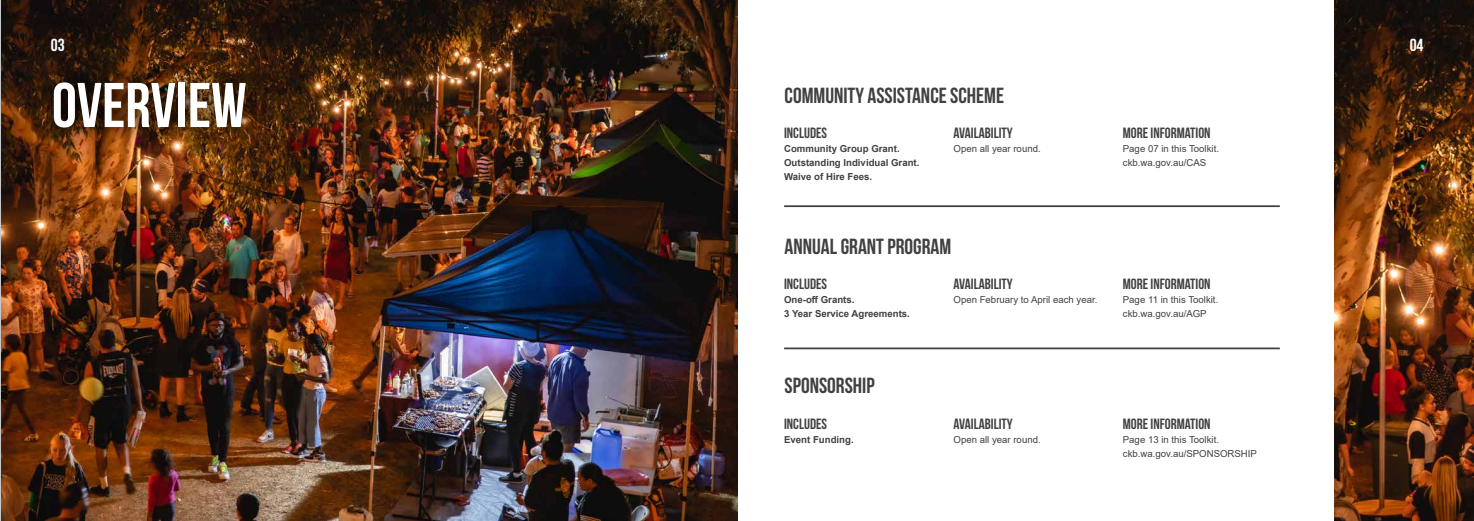
<style>
.page{position:relative;width:1474px;height:521px;background:#fff}
.page>*{position:absolute;margin:0;border:0;box-sizing:border-box;transform-origin:0 0}
.t1{font:63px "Bebas Neue";color:#fff}
.t2{font:21.88px "Bebas Neue";color:#414042}
.t3{font:17.5px "Bebas Neue";color:#fff}
.t4{font:14.88px "Bebas Neue";color:#414042}
.t5{font:9.62px/14px "Arial";color:#414042}
.t6{font:700 9.62px/14px "Arial";color:#414042}
</style>
<div class="page">
<img style="left:1334px;top:0;width:139px;height:521px">
<img style="left:1px;top:0;width:736px;height:521px">
<img style="left:34px;top:64px;width:230px;height:82px">
<hr style="left:784px;top:205px;width:495px;height:2px;background:#414042">
<hr style="left:784px;top:347px;width:495px;height:2px;background:#414042">
<h3 class="t3" style="left:51px;top:35px;width:15px">03</h3>
<h3 class="t3" style="left:1409px;top:35px;width:15px">04</h3>
<h1 class="t1" style="left:52px;top:71px;width:196px">OVERVIEW</h1>
<h2 class="t2" style="left:784px;top:84px;width:221px">COMMUNITY ASSISTANCE SCHEME</h2>
<h3 class="t4" style="left:784px;top:125px;width:44px">INCLUDES</h3>
<p class="t6" style="left:784px;top:142px;width:137px">Community Group Grant.<br>Outstanding Individual Grant.<br>Waive of Hire Fees.</p>
<h3 class="t4" style="left:1122px;top:125px;width:89px">MORE INFORMATION</h3>
<p class="t5" style="left:1122px;top:142px;width:98px">Page 07 in this Toolkit. ckb.wa.gov.au/CAS</p>
<h3 class="t4" style="left:953px;top:125px;width:61px">AVAILABILITY</h3>
<p class="t5" style="left:953px;top:142px;width:89px">Open all year round.</p>
<h2 class="t2" style="left:784px;top:234px;width:168px">ANNUAL GRANT PROGRAM</h2>
<h3 class="t4" style="left:784px;top:276px;width:44px">INCLUDES</h3>
<p class="t6" style="left:784px;top:293px;width:127px">One-off Grants.<br>3 Year Service Agreements.</p>
<h3 class="t4" style="left:953px;top:276px;width:61px">AVAILABILITY</h3>
<p class="t5" style="left:953px;top:292px;width:145px">Open February to April each year.</p>
<h2 class="t2" style="left:784px;top:374px;width:91px">SPONSORSHIP</h2>
<h3 class="t4" style="left:784px;top:416px;width:44px">INCLUDES</h3>
<p class="t6" style="left:784px;top:433px;width:71px">Event Funding.</p>
<h3 class="t4" style="left:953px;top:416px;width:61px">AVAILABILITY</h3>
<p class="t5" style="left:953px;top:433px;width:89px">Open all year round.</p>
<h3 class="t4" style="left:1122px;top:276px;width:89px">MORE INFORMATION</h3>
<p class="t5" style="left:1122px;top:292px;width:97px">Page 11 in this Toolkit. ckb.wa.gov.au/AGP</p>
<h3 class="t4" style="left:1122px;top:416px;width:89px">MORE INFORMATION</h3>
<p class="t5" style="left:1122px;top:433px;width:136px">Page 13 in this Toolkit. ckb.wa.gov.au/SPONSORSHIP</p>
</div>
